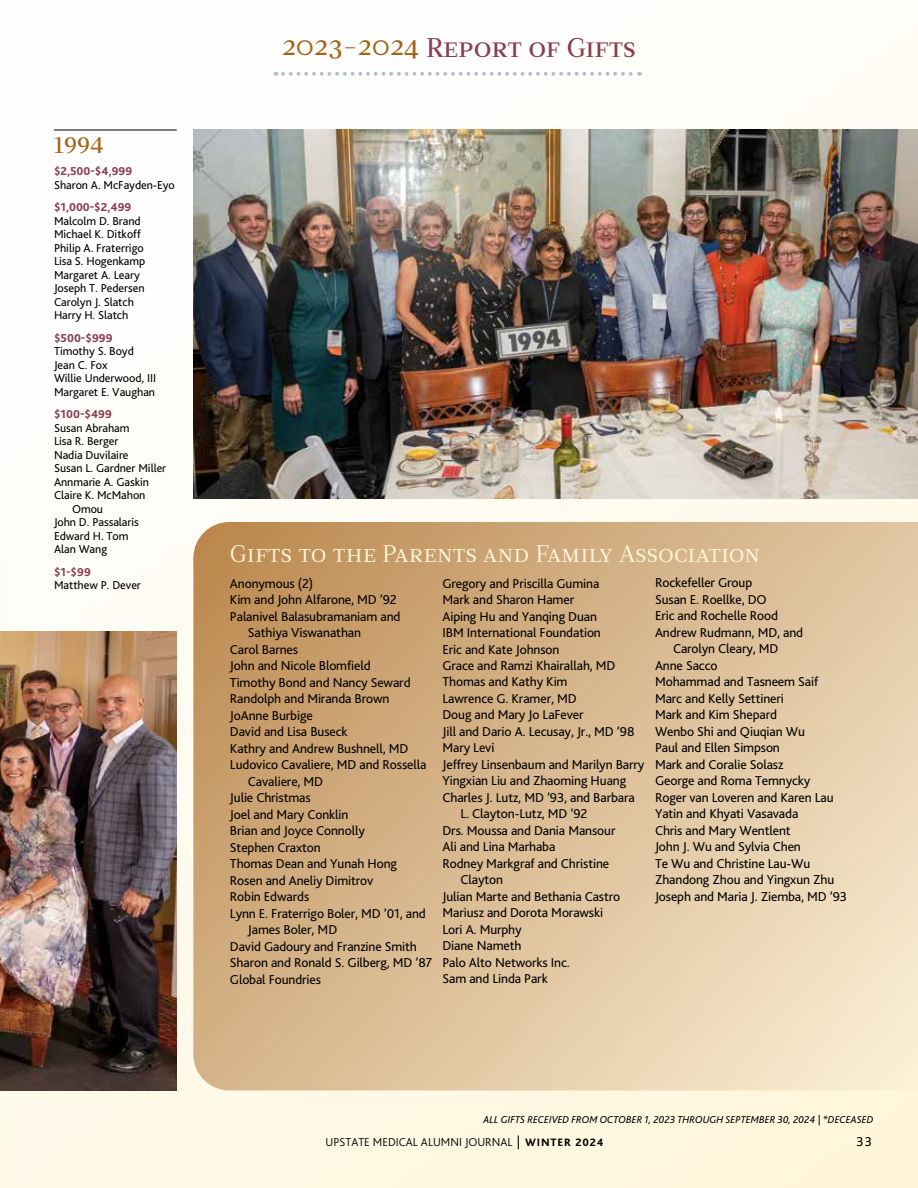
<style>
.page{position:relative;width:918px;height:1188px;background:#fff}
.page>*{position:absolute;margin:0;border:0;box-sizing:border-box;transform-origin:0 0}
.t1{font:27px "Leitura Roman 2";letter-spacing:-.01em;color:#883e52}
.t2{font:24px "Leitura Roman 1";color:#fff6da}
.t3{font:24px "Leitura Roman 2";color:#a16515}
.t4{font:13.5px "Bliss 2";letter-spacing:-.01em;color:#000}
.t5{font:12px/13.5px "Bliss 2";letter-spacing:-.005em;color:#000}
.t6{font:800 12px "Bliss 2";color:#883e52}
.t7{font:300 12px "Bliss 2";color:#000}
.t8{font:italic 10.5px "Bliss 2";color:#000}
.s1{color:#a16515}
.s2{font-weight:400;font-size:13.5px}
.s3{font-weight:800;font-size:11.25px}
</style>
<div class="page">
<div style="left:0;top:0;width:918px;height:1188px;background:linear-gradient(to bottom,#fff,#fff8e5)"></div>
<hr style="left:0;top:0;width:1px;height:1188px;background:#fff6da">
<svg style="left:283px;top:72px;width:357px;height:4px"></svg>
<svg style="left:193px;top:522px;width:725px;height:568px;background:#dbbc94"></svg>
<hr style="left:54px;top:130px;width:123px;height:1px;background:#000">
<img style="left:0;top:632px;width:177px;height:458px">
<img style="left:193px;top:130px;width:725px;height:369px">
<h2 class="t3" style="left:54px;top:130px;width:51px">1994</h2>
<p class="t6" style="left:54px;top:164px;width:80px">$2,500-$4,999</p>
<p class="t5" style="left:54px;top:178px;width:122px">Sharon A. McFayden-Eyo</p>
<p class="t6" style="left:54px;top:200px;width:79px">$1,000-$2,499</p>
<p class="t5" style="left:54px;top:214px;width:93px">Malcolm D. Brand<br>Michael K. Ditkoff<br>Philip A. Fraterrigo<br>Lisa S. Hogenkamp<br>Margaret A. Leary<br>Joseph T. Pedersen<br>Carolyn J. Slatch<br>Harry H. Slatch</p>
<p class="t6" style="left:54px;top:330px;width:60px">$500-$999</p>
<p class="t5" style="left:54px;top:344px;width:104px">Timothy S. Boyd<br>Jean C. Fox<br>Willie Underwood, III<br>Margaret E. Vaughan</p>
<p class="t6" style="left:54px;top:407px;width:59px">$100-$499</p>
<p class="t5" style="left:54px;top:421px;width:77px">Susan Abraham</p>
<p class="t5" style="left:54px;top:434px;width:66px">Lisa R. Berger</p>
<p class="t5" style="left:54px;top:448px;width:76px">Nadia Duvilaire</p>
<p class="t5" style="left:54px;top:461px;width:114px">Susan L. Gardner Miller</p>
<p class="t5" style="left:54px;top:475px;width:97px">Annmarie A. Gaskin</p>
<p class="t5" style="left:54px;top:488px;width:93px">Claire K. McMahon</p>
<p class="t5" style="left:72px;top:502px;width:33px">Omou</p>
<p class="t5" style="left:54px;top:515px;width:86px">John D. Passalaris</p>
<p class="t5" style="left:54px;top:529px;width:76px">Edward H. Tom</p>
<p class="t5" style="left:54px;top:542px;width:55px">Alan Wang</p>
<p class="t6" style="left:54px;top:564px;width:38px">$1-$99</p>
<p class="t5" style="left:54px;top:578px;width:88px">Matthew P. Dever</p>
<h1 class="t1" style="left:282px;top:32px;width:355px"><span class="s1">2023-2024</span> Report of Gifts</h1>
<h2 class="t2" style="left:230px;top:540px;width:532px">Gifts to the Parents and Family Association</h2>
<p class="t4" style="left:230px;top:575px;width:85px">Anonymous (2)</p>
<p class="t4" style="left:230px;top:591px;width:168px">Kim and John Alfarone, MD ’92</p>
<p class="t4" style="left:230px;top:608px;width:172px">Palanivel Balasubramaniam and</p>
<p class="t4" style="left:248px;top:624px;width:115px">Sathiya Viswanathan</p>
<p class="t4" style="left:230px;top:641px;width:70px">Carol Barnes</p>
<p class="t4" style="left:230px;top:657px;width:142px">John and Nicole Blomfield</p>
<p class="t4" style="left:230px;top:674px;width:182px">Timothy Bond and Nancy Seward</p>
<p class="t4" style="left:230px;top:690px;width:161px">Randolph and Miranda Brown</p>
<p class="t4" style="left:230px;top:707px;width:84px">JoAnne Burbige</p>
<p class="t4" style="left:230px;top:723px;width:119px">David and Lisa Buseck</p>
<p class="t4" style="left:230px;top:740px;width:180px">Kathry and Andrew Bushnell, MD</p>
<p class="t4" style="left:230px;top:756px;width:198px">Ludovico Cavaliere, MD and Rossella</p>
<p class="t4" style="left:248px;top:773px;width:77px">Cavaliere, MD</p>
<p class="t4" style="left:230px;top:789px;width:82px">Julie Christmas</p>
<p class="t4" style="left:230px;top:806px;width:120px">Joel and Mary Conklin</p>
<p class="t4" style="left:230px;top:822px;width:136px">Brian and Joyce Connolly</p>
<p class="t4" style="left:230px;top:839px;width:92px">Stephen Craxton</p>
<p class="t4" style="left:230px;top:855px;width:169px">Thomas Dean and Yunah Hong</p>
<p class="t4" style="left:230px;top:872px;width:145px">Rosen and Aneliy Dimitrov</p>
<p class="t4" style="left:230px;top:888px;width:81px">Robin Edwards</p>
<p class="t4" style="left:230px;top:905px;width:197px">Lynn E. Fraterrigo Boler, MD ’01, and</p>
<p class="t4" style="left:248px;top:921px;width:91px">James Boler, MD</p>
<p class="t4" style="left:230px;top:938px;width:189px">David Gadoury and Franzine Smith</p>
<p class="t4" style="left:230px;top:954px;width:204px">Sharon and Ronald S. Gilberg, MD ’87</p>
<p class="t4" style="left:230px;top:971px;width:93px">Global Foundries</p>
<p class="t4" style="left:655px;top:575px;width:99px">Rockefeller Group</p>
<p class="t4" style="left:655px;top:591px;width:113px">Susan E. Roellke, DO</p>
<p class="t4" style="left:655px;top:608px;width:125px">Eric and Rochelle Rood</p>
<p class="t4" style="left:655px;top:624px;width:150px">Andrew Rudmann, MD, and</p>
<p class="t4" style="left:673px;top:641px;width:107px">Carolyn Cleary, MD</p>
<p class="t4" style="left:655px;top:657px;width:64px">Anne Sacco</p>
<p class="t4" style="left:655px;top:674px;width:165px">Mohammad and Tasneem Saif</p>
<p class="t4" style="left:655px;top:690px;width:130px">Marc and Kelly Settineri</p>
<p class="t4" style="left:655px;top:707px;width:124px">Mark and Kim Shepard</p>
<p class="t4" style="left:655px;top:723px;width:151px">Wenbo Shi and Qiuqian Wu</p>
<p class="t4" style="left:655px;top:740px;width:126px">Paul and Ellen Simpson</p>
<p class="t4" style="left:655px;top:756px;width:130px">Mark and Coralie Solasz</p>
<p class="t4" style="left:655px;top:773px;width:157px">George and Roma Temnycky</p>
<p class="t4" style="left:655px;top:789px;width:180px">Roger van Loveren and Karen Lau</p>
<p class="t4" style="left:655px;top:806px;width:145px">Yatin and Khyati Vasavada</p>
<p class="t4" style="left:655px;top:822px;width:137px">Chris and Mary Wentlent</p>
<p class="t4" style="left:655px;top:839px;width:147px">John J. Wu and Sylvia Chen</p>
<p class="t4" style="left:655px;top:855px;width:157px">Te Wu and Christine Lau-Wu</p>
<p class="t4" style="left:655px;top:872px;width:181px">Zhandong Zhou and Yingxun Zhu</p>
<p class="t4" style="left:655px;top:888px;width:194px">Joseph and Maria J. Ziemba, MD ’93</p>
<p class="t4" style="left:442px;top:575px;width:158px">Gregory and Priscilla Gumina</p>
<p class="t4" style="left:442px;top:591px;width:133px">Mark and Sharon Hamer</p>
<p class="t4" style="left:442px;top:608px;width:156px">Aiping Hu and Yanqing Duan</p>
<p class="t4" style="left:442px;top:624px;width:160px">IBM International Foundation</p>
<p class="t4" style="left:442px;top:641px;width:119px">Eric and Kate Johnson</p>
<p class="t4" style="left:442px;top:657px;width:175px">Grace and Ramzi Khairallah, MD</p>
<p class="t4" style="left:442px;top:674px;width:127px">Thomas and Kathy Kim</p>
<p class="t4" style="left:442px;top:690px;width:136px">Lawrence G. Kramer, MD</p>
<p class="t4" style="left:442px;top:707px;width:143px">Doug and Mary Jo LaFever</p>
<p class="t4" style="left:442px;top:723px;width:194px">Jill and Dario A. Lecusay, Jr., MD ’98</p>
<p class="t4" style="left:442px;top:740px;width:53px">Mary Levi</p>
<p class="t4" style="left:442px;top:756px;width:203px">Jeffrey Linsenbaum and Marilyn Barry</p>
<p class="t4" style="left:442px;top:773px;width:185px">Yingxian Liu and Zhaoming Huang</p>
<p class="t4" style="left:442px;top:789px;width:194px">Charles J. Lutz, MD ’93, and Barbara</p>
<p class="t4" style="left:460px;top:806px;width:129px">L. Clayton-Lutz, MD ’92</p>
<p class="t4" style="left:442px;top:822px;width:175px">Drs. Moussa and Dania Mansour</p>
<p class="t4" style="left:442px;top:839px;width:114px">Ali and Lina Marhaba</p>
<p class="t4" style="left:442px;top:855px;width:168px">Rodney Markgraf and Christine</p>
<p class="t4" style="left:460px;top:872px;width:44px">Clayton</p>
<p class="t4" style="left:442px;top:888px;width:179px">Julian Marte and Bethania Castro</p>
<p class="t4" style="left:442px;top:905px;width:162px">Mariusz and Dorota Morawski</p>
<p class="t4" style="left:442px;top:921px;width:81px">Lori A. Murphy</p>
<p class="t4" style="left:442px;top:938px;width:81px">Diane Nameth</p>
<p class="t4" style="left:442px;top:954px;width:129px">Palo Alto Networks Inc.</p>
<p class="t4" style="left:442px;top:971px;width:107px">Sam and Linda Park</p>
<p class="t8" style="left:484px;top:1113px;width:392px">ALL GIFTS RECEIVED FROM OCTOBER 1, 2023 THROUGH SEPTEMBER 30, 2024 | *DECEASED</p>
<p class="t7" style="left:326px;top:1135px;width:279px">UPSTATE MEDICAL ALUMNI JOURNAL <span class="s2">|</span> <span class="s3">WINTER 2024</span></p>
<p class="t4" style="left:857px;top:1133px;width:17px">33</p>
</div>
